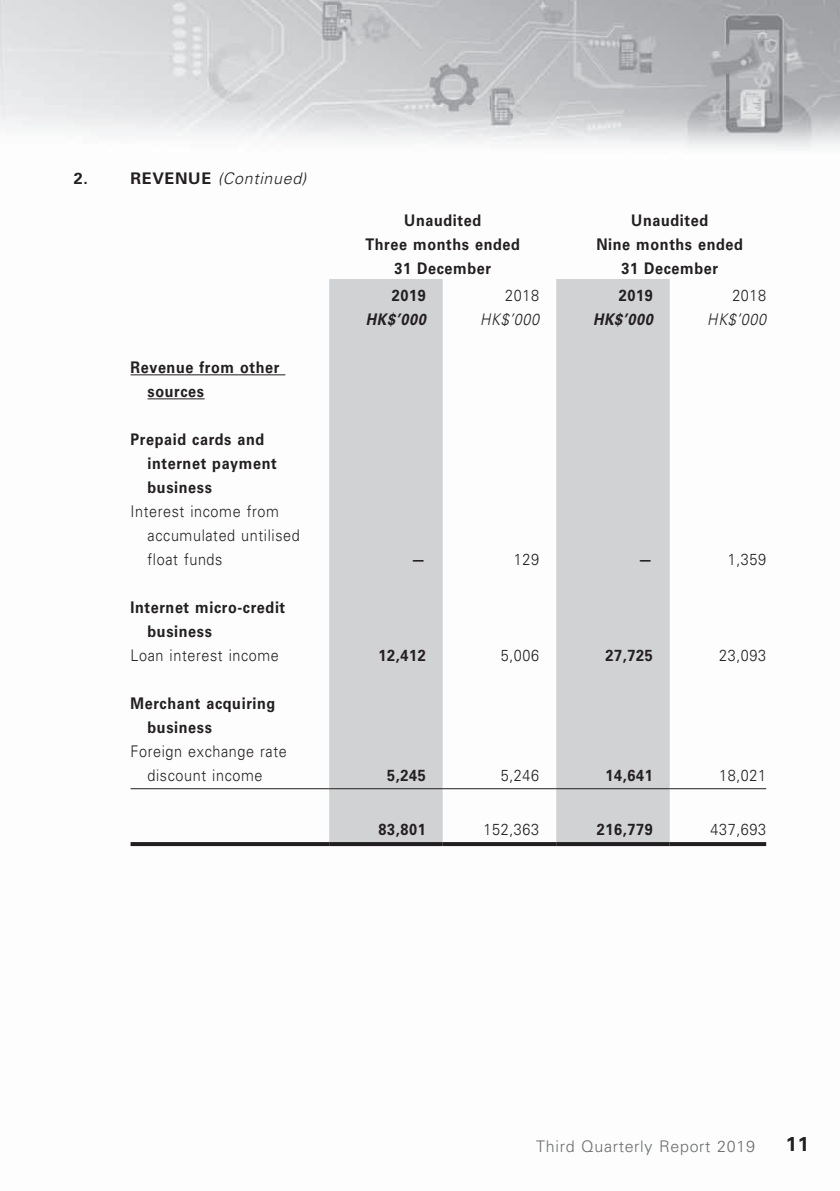
<style>
.page{position:relative;width:840px;height:1191px;background:#fff}
.page>*{position:absolute;margin:0;border:0;box-sizing:border-box;transform-origin:0 0}
.t1{font:700 20px "Univers LT Std";color:#231f20}
.t2{font:700 16px/24px "Univers";letter-spacing:.04em;color:#231f20;scale:.9 1}
.t3{font:300 16px/24px "Univers";letter-spacing:.04em;color:#231f20;scale:.9 1}
.t4{font:300 16px "Univers";letter-spacing:.04em;color:#6c6d70}
.t5{font:italic 300 16px "Univers";letter-spacing:.04em;color:#231f20}
.t6{font:italic 700 16px "Univers";letter-spacing:.04em;color:#231f20;scale:.9 1}
.t7{font:italic 300 16px "Univers";letter-spacing:.04em;color:#231f20;scale:.9 1}
.t8{font:700 16px "Univers";letter-spacing:.04em;color:#231f20}
.s1{font-weight:700;font-style:normal}
</style>
<div class="page">
<img style="left:0;top:0;width:839px;height:847px">
<svg style="left:329px;top:279px;width:340px;height:563px;fill:#d1d2d4"></svg>
<hr style="left:130px;top:374px;width:155px;height:1px;background:#231f20">
<hr style="left:147px;top:398px;width:57px;height:1px;background:#231f20">
<hr style="left:130px;top:788px;width:199px;height:1px;background:#231f20">
<hr style="left:329px;top:788px;width:113px;height:1px;background:#231f20">
<hr style="left:442px;top:788px;width:114px;height:1px;background:#231f20">
<hr style="left:556px;top:788px;width:113px;height:1px;background:#231f20">
<hr style="left:669px;top:788px;width:96px;height:1px;background:#231f20">
<svg style="left:130px;top:842px;width:199px;height:4px"></svg>
<svg style="left:329px;top:842px;width:113px;height:4px"></svg>
<svg style="left:442px;top:842px;width:114px;height:4px"></svg>
<svg style="left:556px;top:842px;width:113px;height:4px"></svg>
<svg style="left:669px;top:842px;width:96px;height:4px"></svg>
<p class="t8" style="left:74px;top:169px;width:16px">2.</p>
<p class="t5" style="left:130px;top:169px;width:177px"><span class="s1">REVENUE</span> (Continued)</p>
<p class="t2" style="left:147px;top:355px;width:148px;text-indent:-17px">Revenue from other sources</p>
<p class="t2" style="left:147px;top:427px;width:145px;text-indent:-17px">Prepaid cards and internet payment business</p>
<p class="t3" style="left:147px;top:499px;width:170px;text-indent:-17px">Interest income from accumulated untilised float funds</p>
<p class="t2" style="left:404px;top:208px;width:87px">Unaudited</p>
<p class="t2" style="left:631px;top:208px;width:87px">Unaudited</p>
<p class="t2" style="left:365px;top:232px;width:173px;text-align:center">Three months ended<br>31 December</p>
<p class="t2" style="left:596px;top:232px;width:164px;text-align:center">Nine months ended<br>31 December</p>
<p class="t2" style="left:391px;top:283px;width:39px">2019</p>
<p class="t3" style="left:505px;top:283px;width:39px">2018</p>
<p class="t2" style="left:618px;top:283px;width:39px">2019</p>
<p class="t3" style="left:732px;top:283px;width:39px">2018</p>
<p class="t6" style="left:366px;top:310px;width:68px">HK$’000</p>
<p class="t7" style="left:480px;top:309px;width:67px">HK$’000</p>
<p class="t6" style="left:592px;top:310px;width:68px">HK$’000</p>
<p class="t7" style="left:707px;top:309px;width:67px">HK$’000</p>
<p class="t2" style="left:411px;top:547px;width:17px">—</p>
<p class="t3" style="left:513px;top:547px;width:30px">129</p>
<p class="t2" style="left:638px;top:547px;width:18px">—</p>
<p class="t3" style="left:727px;top:547px;width:44px">1,359</p>
<p class="t2" style="left:147px;top:595px;width:154px;text-indent:-17px">Internet micro-credit business</p>
<p class="t3" style="left:130px;top:643px;width:166px">Loan interest income</p>
<p class="t2" style="left:378px;top:643px;width:54px">12,412</p>
<p class="t3" style="left:500px;top:643px;width:44px">5,006</p>
<p class="t2" style="left:605px;top:643px;width:54px">27,725</p>
<p class="t3" style="left:718px;top:643px;width:54px">23,093</p>
<p class="t2" style="left:147px;top:691px;width:143px;text-indent:-17px">Merchant acquiring business</p>
<p class="t3" style="left:130px;top:739px;width:175px;text-align:center">Foreign exchange rate discount income</p>
<p class="t2" style="left:387px;top:763px;width:44px">5,245</p>
<p class="t3" style="left:500px;top:763px;width:44px">5,246</p>
<p class="t2" style="left:605px;top:763px;width:54px">14,641</p>
<p class="t3" style="left:718px;top:763px;width:54px">18,021</p>
<p class="t2" style="left:378px;top:817px;width:54px">83,801</p>
<p class="t3" style="left:483px;top:817px;width:63px">152,363</p>
<p class="t2" style="left:596px;top:817px;width:63px">216,779</p>
<p class="t3" style="left:710px;top:817px;width:63px">437,693</p>
<p class="t4" style="left:536px;top:1137px;width:220px">Third Quarterly Report 2019</p>
<p class="t1" style="left:785px;top:1132px;width:25px">11</p>
</div>
